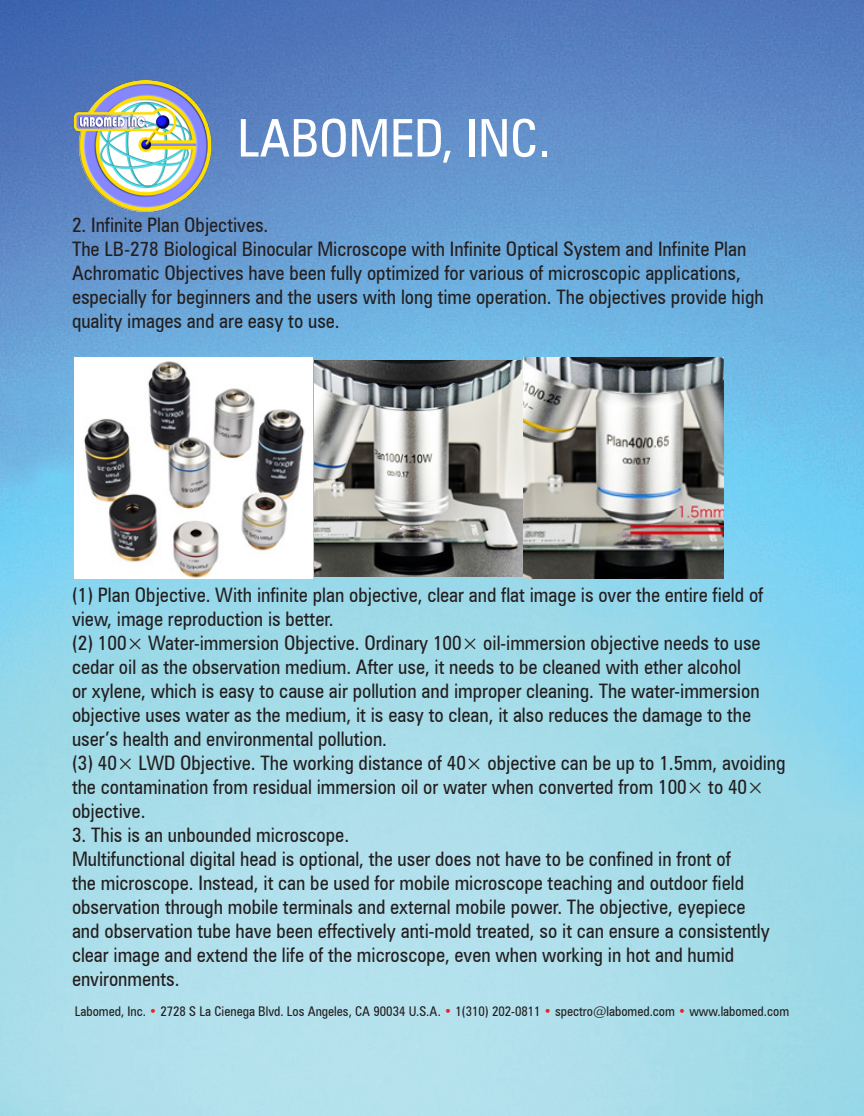
<style>
.page{position:relative;width:864px;height:1116px;background:#fff}
.page>*{position:absolute;margin:0;border:0;box-sizing:border-box;transform-origin:0 0}
.t1{font:condensed 52px "Zurich BT";color:#fff}
.t2{font:condensed 20px/24px "Zurich BT";color:#231f20}
.t3{font:condensed 13.4px "Zurich BT";color:#231f20}
.s1{color:#ee2123}
</style>
<div class="page">
<img style="left:0;top:0;width:864px;height:1116px">
<img style="left:75px;top:81px;width:143px;height:131px">
<img style="left:75px;top:358px;width:237px;height:220px">
<img style="left:314px;top:361px;width:210px;height:215px">
<img style="left:524px;top:358px;width:199px;height:221px">
<h1 class="t1" style="left:237px;top:106px;width:315px">LABOMED, INC.</h1>
<p class="t2" style="left:72px;top:213px;width:198px">2. Infinite Plan Objectives.</p>
<p class="t2" style="left:72px;top:237px;width:693px">The LB-278 Biological Binocular Microscope with Infinite Optical System and Infinite Plan Achromatic Objectives have been fully optimized for various of microscopic applications, especially for beginners and the users with long time operation. The objectives provide high quality images and are easy to use.</p>
<p class="t2" style="left:72px;top:583px;width:693px">(1) Plan Objective. With infinite plan objective, clear and flat image is over the entire field of view, image reproduction is better.</p>
<p class="t2" style="left:72px;top:631px;width:690px">(2) 100× Water-immersion Objective. Ordinary 100× oil-immersion objective needs to use cedar oil as the observation medium. After use, it needs to be cleaned with ether alcohol or xylene, which is easy to cause air pollution and improper cleaning. The water-immersion objective uses water as the medium, it is easy to clean, it also reduces the damage to the user’s health and environmental pollution.</p>
<p class="t2" style="left:72px;top:751px;width:715px">(3) 40× LWD Objective. The working distance of 40× objective can be up to 1.5mm, avoiding the contamination from residual immersion oil or water when converted from 100× to 40× objective.</p>
<p class="t2" style="left:72px;top:823px;width:279px">3. This is an unbounded microscope.</p>
<p class="t2" style="left:72px;top:847px;width:699px">Multifunctional digital head is optional, the user does not have to be confined in front of<br>the microscope. Instead, it can be used for mobile microscope teaching and outdoor field observation through mobile terminals and external mobile power. The objective, eyepiece and observation tube have been effectively anti-mold treated, so it can ensure a consistently clear image and extend the life of the microscope, even when working in hot and humid environments.</p>
<p class="t3" style="left:75px;top:1003px;width:716px">Labomed, Inc. <span class="s1">•</span> 2728 S La Cienega Blvd. Los Angeles, CA 90034 U.S.A. <span class="s1">•</span> 1(310) 202-0811 <span class="s1">•</span> spectro@labomed.com <span class="s1">•</span> www.labomed.com</p>
</div>
